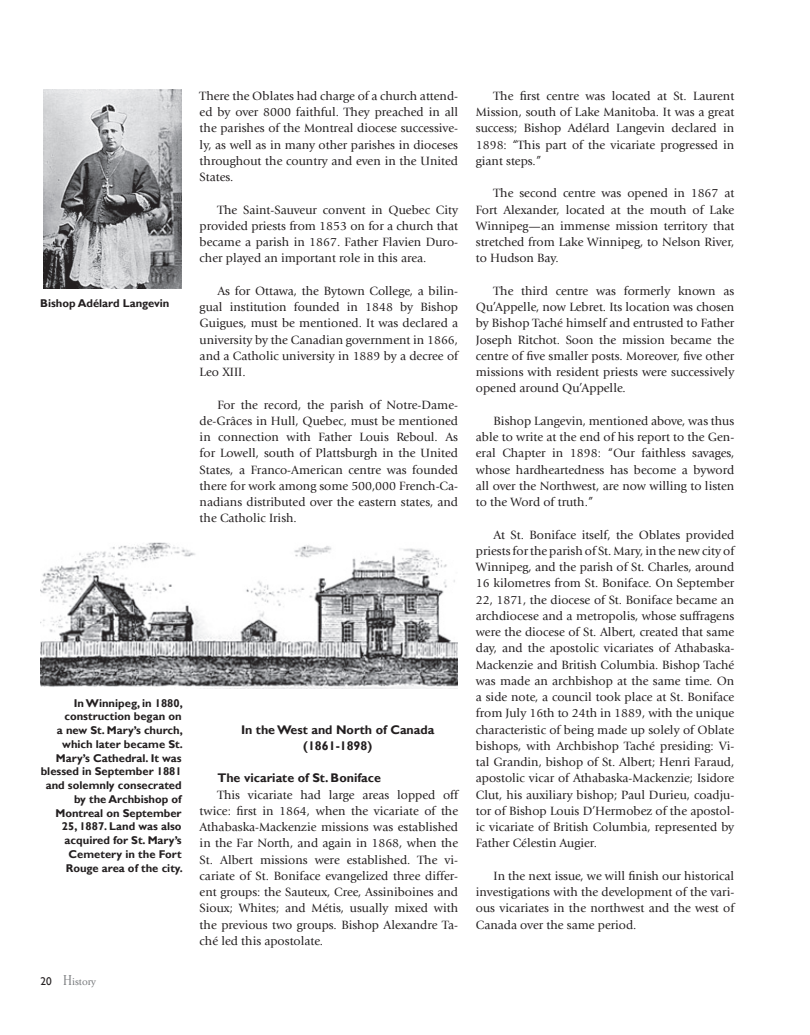
<style>
.page{position:relative;width:810px;height:1035px;background:#fff}
.page>*{position:absolute;margin:0;border:0;box-sizing:border-box;transform-origin:0 0}
.t1{font:12.5px/16.2px "Giovanni Std";color:#231f20;text-align:justify}
.t2{font:700 12.5px/16.2px "Gill Sans";color:#231f20;text-align:center}
.t3{font:700 11.25px/13.8px "Gill Sans";color:#231f20;text-align:right}
.t4{font:11.25px "Gill Sans";color:#231f20}
.t5{font:10px "Giovanni Std";color:#76787b}
.s1{font-size:15px}
</style>
<div class="page">
<img style="left:40px;top:543px;width:418px;height:145px">
<img style="left:43px;top:89px;width:139px;height:199px">
<p class="t3" style="left:40px;top:296px;width:131px">Bishop Adélard Langevin</p>
<p class="t3" style="left:41px;top:696px;width:143px">In Winnipeg, in 1880, construction began on<br>a new St. Mary’s church, which later became St.<br>Mary’s Cathedral. It was blessed in September 1881 and solemnly consecrated by the Archbishop of<br>Montreal on September<br>25, 1887. Land was also acquired for St. Mary’s<br>Cemetery in the Fort<br>Rouge area of the city.</p>
<p class="t4" style="left:41px;top:975px;width:13px">20</p>
<p class="t5" style="left:63px;top:976px;width:35px"><span class="s1">H</span>istory</p>
<p class="t1" style="left:200px;top:88px;width:260px">There the Oblates had charge of a church attend&shy;ed by over 8000 faithful. They preached in all the parishes of the Montreal diocese successive&shy;ly, as well as in many other parishes in dioceses throughout the country and even in the United States.</p>
<p class="t1" style="left:200px;top:202px;width:260px;text-indent:18px">The Saint-Sauveur convent in Quebec City provided priests from 1853 on for a church that became a parish in 1867. Father Flavien Duro&shy;cher played an important role in this area.</p>
<p class="t1" style="left:200px;top:283px;width:260px;text-indent:18px">As for Ottawa, the Bytown College, a bilin&shy;gual institution founded in 1848 by Bishop Guigues, must be mentioned. It was declared a university by the Canadian government in 1866, and a Catholic university in 1889 by a decree of Leo XIII.</p>
<p class="t1" style="left:200px;top:397px;width:260px;text-indent:18px">For the record, the parish of Notre-Dame&shy;de-Grâces in Hull, Quebec, must be mentioned in connection with Father Louis Reboul. As for Lowell, south of Plattsburgh in the United States, a Franco-American centre was founded there for work among some 500,000 French-Ca&shy;nadians distributed over the eastern states, and the Catholic Irish.</p>
<p class="t2" style="left:241px;top:722px;width:195px">In the West and North of Canada (1861-1898)</p>
<p class="t2" style="left:217px;top:770px;width:165px">The vicariate of St. Boniface</p>
<p class="t1" style="left:200px;top:787px;width:260px;text-indent:18px">This vicariate had large areas lopped off twice: first in 1864, when the vicariate of the Athabaska-Mackenzie missions was established in the Far North, and again in 1868, when the St. Albert missions were established. The vi&shy;cariate of St. Boniface evangelized three differ&shy;ent groups: the Sauteux, Cree, Assiniboines and Sioux; Whites; and Métis, usually mixed with the previous two groups. Bishop Alexandre Ta&shy;ché led this apostolate.</p>
<p class="t1" style="left:476px;top:88px;width:260px;text-indent:18px">The first centre was located at St. Laurent Mission, south of Lake Manitoba. It was a great success; Bishop Adélard Langevin declared in 1898: “This part of the vicariate progressed in giant steps.”</p>
<p class="t1" style="left:476px;top:185px;width:260px;text-indent:18px">The second centre was opened in 1867 at Fort Alexander, located at the mouth of Lake Winnipeg—an immense mission territory that stretched from Lake Winnipeg, to Nelson River, to Hudson Bay.</p>
<p class="t1" style="left:476px;top:283px;width:260px;text-indent:18px">The third centre was formerly known as Qu’Appelle, now Lebret. Its location was chosen by Bishop Taché himself and entrusted to Father Joseph Ritchot. Soon the mission became the centre of five smaller posts. Moreover, five other missions with resident priests were successively opened around Qu’Appelle.</p>
<p class="t1" style="left:476px;top:413px;width:260px;text-indent:18px">Bishop Langevin, mentioned above, was thus able to write at the end of his report to the Gen&shy;eral Chapter in 1898: “Our faithless savages, whose hardheartedness has become a byword all over the Northwest, are now willing to listen to the Word of truth.”</p>
<p class="t1" style="left:476px;top:527px;width:260px;text-indent:18px">At St. Boniface itself, the Oblates provided priests for the parish of St. Mary, in the new city of Winnipeg, and the parish of St. Charles, around 16 kilometres from St. Boniface. On September 22, 1871, the diocese of St. Boniface became an archdiocese and a metropolis, whose suffragens were the diocese of St. Albert, created that same day, and the apostolic vicariates of Athabaska-Mackenzie and British Columbia. Bishop Taché was made an archbishop at the same time. On a side note, a council took place at St. Boniface from July 16th to 24th in 1889, with the unique characteristic of being made up solely of Oblate bishops, with Archbishop Taché presiding: Vi&shy;tal Grandin, bishop of St. Albert; Henri Faraud, apostolic vicar of Athabaska-Mackenzie; Isidore Clut, his auxiliary bishop; Paul Durieu, coadju&shy;tor of Bishop Louis D’Hermobez of the apostol&shy;ic vicariate of British Columbia, represented by Father Célestin Augier.</p>
<p class="t1" style="left:476px;top:868px;width:260px;text-indent:18px">In the next issue, we will finish our historical investigations with the development of the vari&shy;ous vicariates in the northwest and the west of Canada over the same period.</p>
</div>
